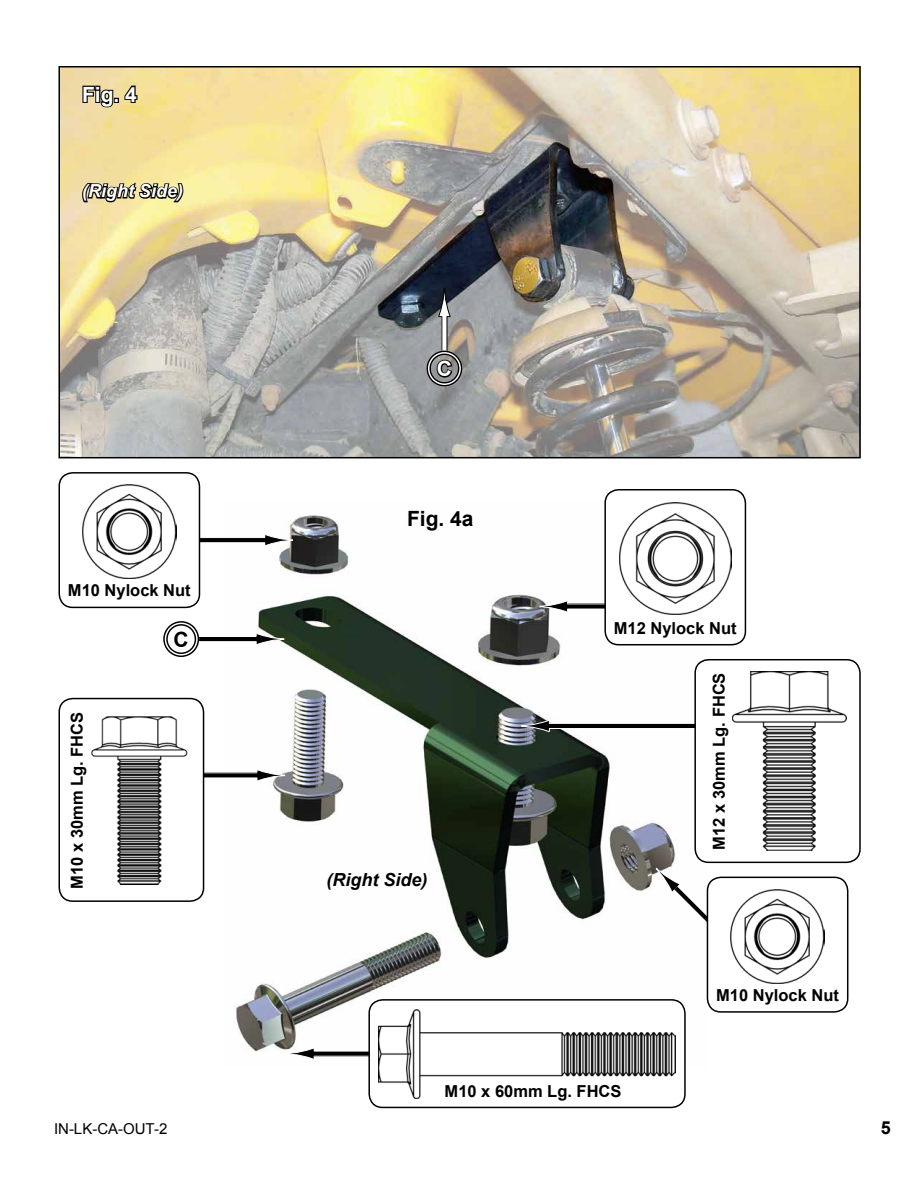
<style>
.page{position:relative;width:918px;height:1188px;background:#fff}
.page>*{position:absolute;margin:0;border:0;box-sizing:border-box;transform-origin:0 0}
.t1{font:700 21px "Arial";color:#000}
.t2{font:700 21px "Arial";color:#fff}
.t3{font:italic 700 18px "Arial";color:#fff}
.t4{font:italic 700 18px "Arial";color:#000}
.t5{font:700 18px "Arial";color:#000}
.t6{font:700 16.5px "Arial";color:#000}
.t7{font:15px "Arial";color:#000}
</style>
<div class="page">
<img style="left:61px;top:69px;width:797px;height:386px">
<div style="left:58px;top:66px;width:803px;height:392px;border:2px solid #000101"></div>
<svg style="left:81px;top:84px;width:58px;height:25px"></svg>
<svg style="left:81px;top:180px;width:104px;height:24px"></svg>
<div style="left:442px;top:316px;width:5px;height:37px;background:#fff"></div>
<svg style="left:438px;top:289px;width:13px;height:28px"></svg>
<svg style="left:435px;top:358px;width:19px;height:21px"></svg>
<div style="left:426px;top:351px;width:36px;height:35px;border:4px solid #fff;border-radius:50%"></div>
<div style="left:426px;top:351px;width:36px;height:35px;border:1px solid #000;border-radius:50%"></div>
<div style="left:429px;top:354px;width:30px;height:29px;border:1px solid #000;border-radius:50%"></div>
<img style="left:236px;top:515px;width:470px;height:537px">
<div style="left:549px;top:723px;width:287px;height:6px;background:#000"></div>
<div style="left:549px;top:723px;width:288px;height:6px;border:1px solid #fff"></div>
<svg style="left:521px;top:719px;width:29px;height:14px"></svg>
<div style="left:160px;top:773px;width:97px;height:5px;background:#000"></div>
<svg style="left:256px;top:769px;width:29px;height:13px"></svg>
<div style="left:314px;top:1051px;width:164px;height:5px;background:#000"></div>
<svg style="left:286px;top:1047px;width:29px;height:13px"></svg>
<div style="left:59px;top:699px;width:145px;height:202px;background:#fff;border-radius:14px"></div>
<div style="left:58px;top:698px;width:146px;height:204px;border:2px solid #000;border-radius:14px"></div>
<img style="left:91px;top:716px;width:97px;height:169px">
<div style="left:567px;top:604px;width:97px;height:5px;background:#000"></div>
<svg style="left:539px;top:600px;width:29px;height:13px"></svg>
<div style="left:369px;top:1000px;width:316px;height:107px;background:#fff;border-radius:14px"></div>
<div style="left:368px;top:999px;width:318px;height:109px;border:2px solid #000;border-radius:14px"></div>
<img style="left:378px;top:1009px;width:298px;height:90px">
<svg style="left:325px;top:869px;width:104px;height:23px"></svg>
<div style="left:605px;top:490px;width:140px;height:155px;background:#fff;border-radius:14px"></div>
<div style="left:604px;top:489px;width:142px;height:156px;border:2px solid #000;border-radius:14px"></div>
<svg style="left:663px;top:614px;width:25px;height:1px"></svg>
<img style="left:619px;top:502px;width:112px;height:112px">
<div style="left:695px;top:660px;width:165px;height:202px;background:#fff;border-radius:14px"></div>
<div style="left:694px;top:659px;width:167px;height:204px;border:2px solid #000;border-radius:14px"></div>
<img style="left:732px;top:672px;width:114px;height:178px">
<div style="left:168px;top:538px;width:97px;height:5px;background:#000"></div>
<div style="left:168px;top:537px;width:97px;height:6px;border:1px solid #fff"></div>
<svg style="left:264px;top:534px;width:29px;height:13px"></svg>
<div style="left:59px;top:473px;width:140px;height:134px;background:#fff;border-radius:14px"></div>
<div style="left:58px;top:472px;width:142px;height:136px;border:2px solid #000;border-radius:14px"></div>
<img style="left:82px;top:485px;width:95px;height:94px">
<div style="left:196px;top:637px;width:60px;height:5px;background:#000"></div>
<div style="left:195px;top:636px;width:62px;height:6px;border:1px solid #fff"></div>
<svg style="left:255px;top:632px;width:30px;height:14px"></svg>
<div style="left:163px;top:621px;width:36px;height:36px;border:4px solid #fff;border-radius:50%"></div>
<div style="left:163px;top:621px;width:36px;height:36px;border:1px solid #000;border-radius:50%"></div>
<div style="left:166px;top:624px;width:30px;height:30px;border:1px solid #000;border-radius:50%"></div>
<div style="left:707px;top:877px;width:141px;height:136px;border:2px solid #000;border-radius:14px"></div>
<svg style="left:656px;top:867px;width:185px;height:140px"></svg>
<img style="left:730px;top:889px;width:95px;height:94px">
<svg style="left:406px;top:515px;width:71px;height:19px"></svg>
<p class="t2" style="left:82px;top:80px;width:56px">Fig. 4</p>
<p class="t3" style="left:82px;top:179px;width:102px">(Right Side)</p>
<p class="t6" style="left:68px;top:580px;width:124px">M10 Nylock Nut</p>
<p class="t1" style="left:174px;top:625px;width:17px">C</p>
<p class="t6" style="left:66px;top:889px;width:178px;rotate:-90deg">M10 x 30mm Lg. FHCS</p>
<p class="t2" style="left:437px;top:355px;width:17px">C</p>
<p class="t1" style="left:407px;top:505px;width:68px">Fig. 4a</p>
<p class="t4" style="left:327px;top:867px;width:102px">(Right Side)</p>
<p class="t6" style="left:614px;top:617px;width:124px">M12 Nylock Nut</p>
<p class="t6" style="left:708px;top:850px;width:178px;rotate:-90deg">M12 x 30mm Lg. FHCS</p>
<p class="t6" style="left:716px;top:984px;width:124px">M10 Nylock Nut</p>
<p class="t6" style="left:445px;top:1080px;width:178px">M10 x 60mm Lg. FHCS</p>
<p class="t7" style="left:54px;top:1119px;width:115px">IN-LK-CA-OUT-2</p>
<p class="t5" style="left:881px;top:1116px;width:12px">5</p>
</div>
